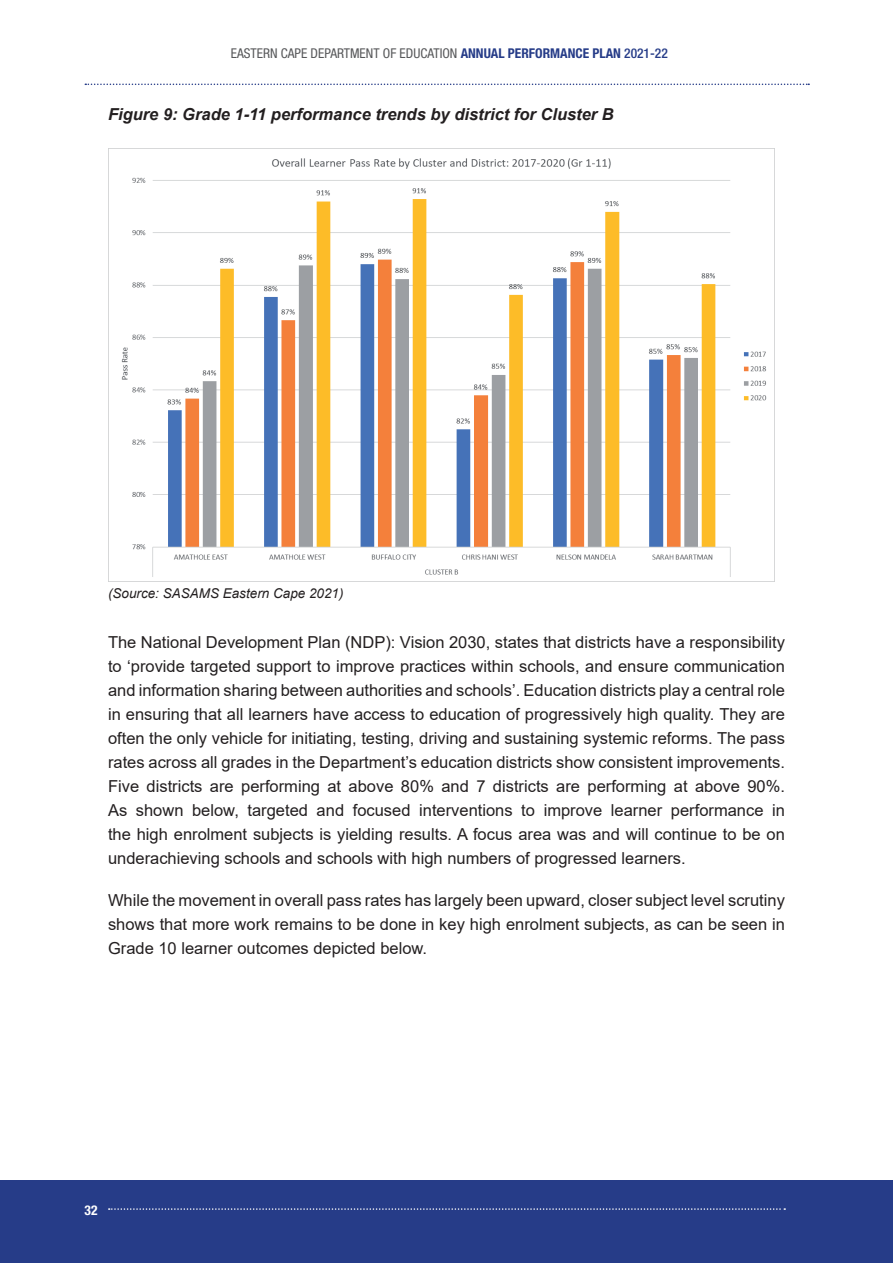
<style>
.page{position:relative;width:893px;height:1263px;background:#fff}
.page>*{position:absolute;margin:0;border:0;box-sizing:border-box;transform-origin:0 0}
.t1{font:16.5px/24px "Arial";color:#231f20;text-align:justify}
.t2{font:italic 700 16.5px "Arial";color:#231f20}
.t3{font:condensed 13.5px "Helvetica Neue LT Pro";color:#57585a}
.t4{font:italic 13.5px "Arial";color:#231f20}
.t5{font:700 condensed 13.5px "Helvetica Neue LT Pro";color:#fff}
.s1{font-weight:700;color:#263c88}
.s2{font-weight:500;color:#263c88}
</style>
<div class="page">
<div style="left:0;top:1180px;width:893px;height:83px;background:#263c88"></div>
<svg style="left:109px;top:1208px;width:676px;height:2px"></svg>
<svg style="left:85px;top:84px;width:724px;height:1px"></svg>
<img style="left:108px;top:149px;width:667px;height:432px">
<p class="t3" style="left:231px;top:45px;width:438px">EASTERN CAPE DEPARTMENT OF EDUCATION <span class="s1">ANNUAL PERFORMANCE PLAN</span> <span class="s2">2021-22</span></p>
<p class="t2" style="left:108px;top:103px;width:507px">Figure 9: Grade 1-11 performance trends by district for Cluster B</p>
<p class="t4" style="left:108px;top:584px;width:237px">(Source: SASAMS Eastern Cape 2021)</p>
<p class="t1" style="left:108px;top:630px;width:678px">The National Development Plan (NDP): Vision 2030, states that districts have a responsibility to ‘provide targeted support to improve practices within schools, and ensure communication and information sharing between authorities and schools’. Education districts play a central role in ensuring that all learners have access to education of progressively high quality. They are often the only vehicle for initiating, testing, driving and sustaining systemic reforms. The pass rates across all grades in the Department’s education districts show consistent improvements.<br>Five districts are performing at above 80% and 7 districts are performing at above 90%.<br>As shown below, targeted and focused interventions to improve learner performance in the high enrolment subjects is yielding results. A focus area was and will continue to be on underachieving schools and schools with high numbers of progressed learners.</p>
<p class="t1" style="left:108px;top:888px;width:678px">While the movement in overall pass rates has largely been upward, closer subject level scrutiny shows that more work remains to be done in key high enrolment subjects, as can be seen in Grade 10 learner outcomes depicted below.</p>
<p class="t5" style="left:85px;top:1202px;width:14px">32</p>
</div>
